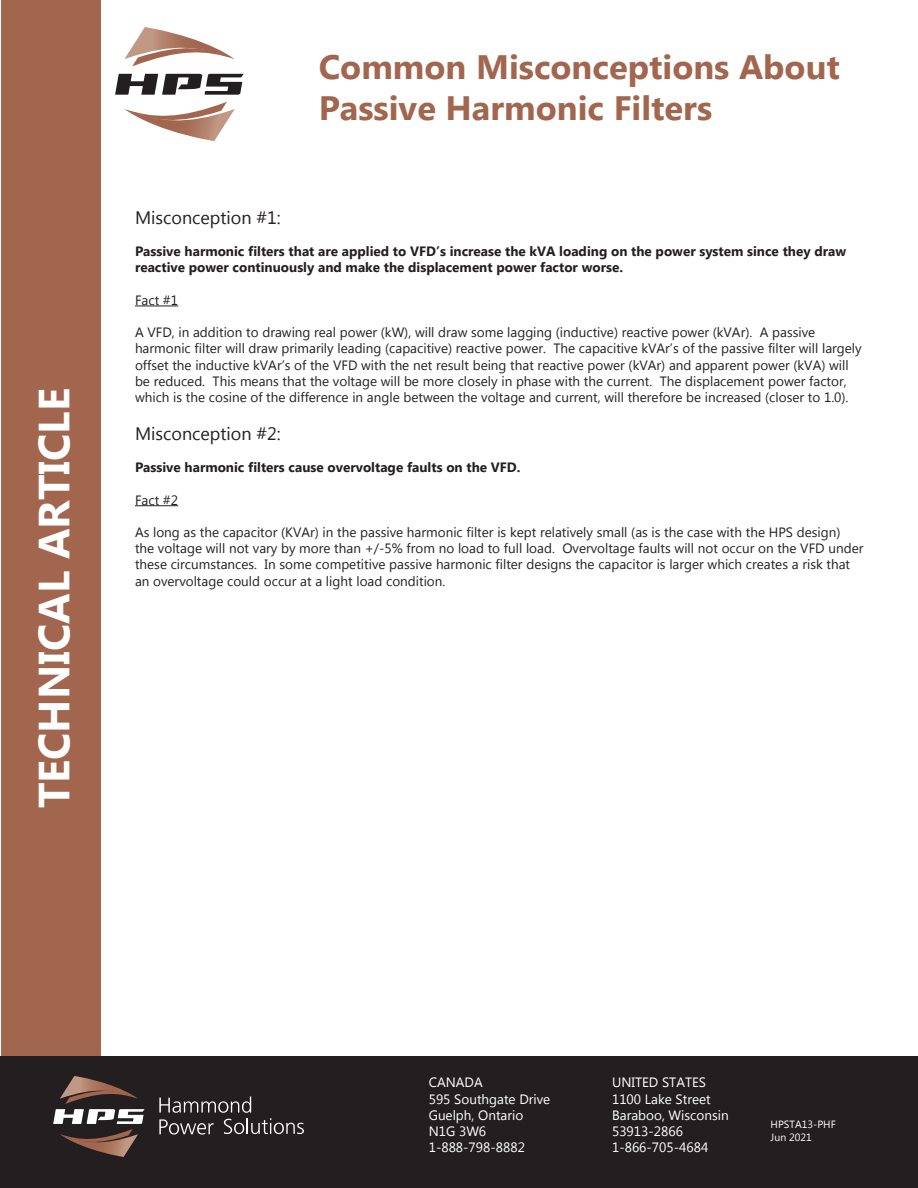
<style>
.page{position:relative;width:918px;height:1188px;background:#fff}
.page>*{position:absolute;margin:0;border:0;box-sizing:border-box;transform-origin:0 0}
.t1{font:700 43.5px "Microsoft New Tai Lue";color:#fff}
.t2{font:700 33.75px/41.4px "Microsoft New Tai Lue";color:#a2664f}
.t3{font:18px "Microsoft New Tai Lue";color:#231f20}
.t4{font:13.5px/16.2px "Microsoft New Tai Lue";color:#231f20}
.t5{font:700 13.5px/16.2px "Microsoft New Tai Lue";color:#231f20}
.t6{font:13.5px/16.2px "Microsoft New Tai Lue";color:#fff}
.t7{font:10.5px/12.6px "Microsoft New Tai Lue";color:#fff}
</style>
<div class="page">
<div style="left:2px;top:0;width:99px;height:1188px;background:#a2664f"></div>
<svg style="left:124px;top:102px;width:111px;height:39px"></svg>
<svg style="left:124px;top:27px;width:111px;height:39px"></svg>
<svg style="left:115px;top:74px;width:129px;height:21px"></svg>
<div style="left:0;top:1056px;width:918px;height:132px;background:#231f20"></div>
<svg style="left:159px;top:1097px;width:145px;height:38px"></svg>
<svg style="left:53px;top:1076px;width:92px;height:81px"></svg>
<hr style="left:135px;top:306px;width:43px;height:1px;background:#231f20">
<hr style="left:135px;top:505px;width:43px;height:1px;background:#231f20">
<h1 class="t1" style="left:29px;top:808px;width:421px;rotate:-90deg">TECHNICAL ARTICLE</h1>
<h2 class="t2" style="left:319px;top:49px;width:523px">Common Misconceptions About<br>Passive Harmonic Filters</h2>
<h3 class="t3" style="left:135px;top:207px;width:147px">Misconception #1:</h3>
<p class="t5" style="left:135px;top:244px;width:713px">Passive harmonic filters that are applied to VFD’s increase the kVA loading on the power system since they draw reactive power continuously and make the displacement power factor worse.</p>
<p class="t4" style="left:135px;top:293px;width:45px">Fact #1</p>
<p class="t4" style="left:135px;top:325px;width:728px">A VFD, in addition to drawing real power (kW), will draw some lagging (inductive) reactive power (kVAr). A passive harmonic filter will draw primarily leading (capacitive) reactive power. The capacitive kVAr’s of the passive filter will largely offset the inductive kVAr’s of the VFD with the net result being that reactive power (kVAr) and apparent power (kVA) will be reduced. This means that the voltage will be more closely in phase with the current. The displacement power factor, which is the cosine of the difference in angle between the voltage and current, will therefore be increased (closer to 1.0).</p>
<h3 class="t3" style="left:135px;top:423px;width:147px">Misconception #2:</h3>
<p class="t5" style="left:135px;top:460px;width:387px">Passive harmonic filters cause overvoltage faults on the VFD.</p>
<p class="t4" style="left:135px;top:493px;width:45px">Fact #2</p>
<p class="t4" style="left:135px;top:525px;width:730px">As long as the capacitor (KVAr) in the passive harmonic filter is kept relatively small (as is the case with the HPS design)<br>the voltage will not vary by more than +/-5% from no load to full load. Overvoltage faults will not occur on the VFD under these circumstances. In some competitive passive harmonic filter designs the capacitor is larger which creates a risk that an overvoltage could occur at a light load condition.</p>
<p class="t6" style="left:429px;top:1076px;width:123px">CANADA<br>595 Southgate Drive<br>Guelph, Ontario<br>N1G 3W6<br>1-888-798-8882</p>
<p class="t6" style="left:612px;top:1076px;width:118px">UNITED STATES<br>1100 Lake Street<br>Baraboo, Wisconsin<br>53913-2866<br>1-866-705-4684</p>
<p class="t7" style="left:771px;top:1119px;width:67px">HPSTA13-PHF<br>Jun 2021</p>
</div>
